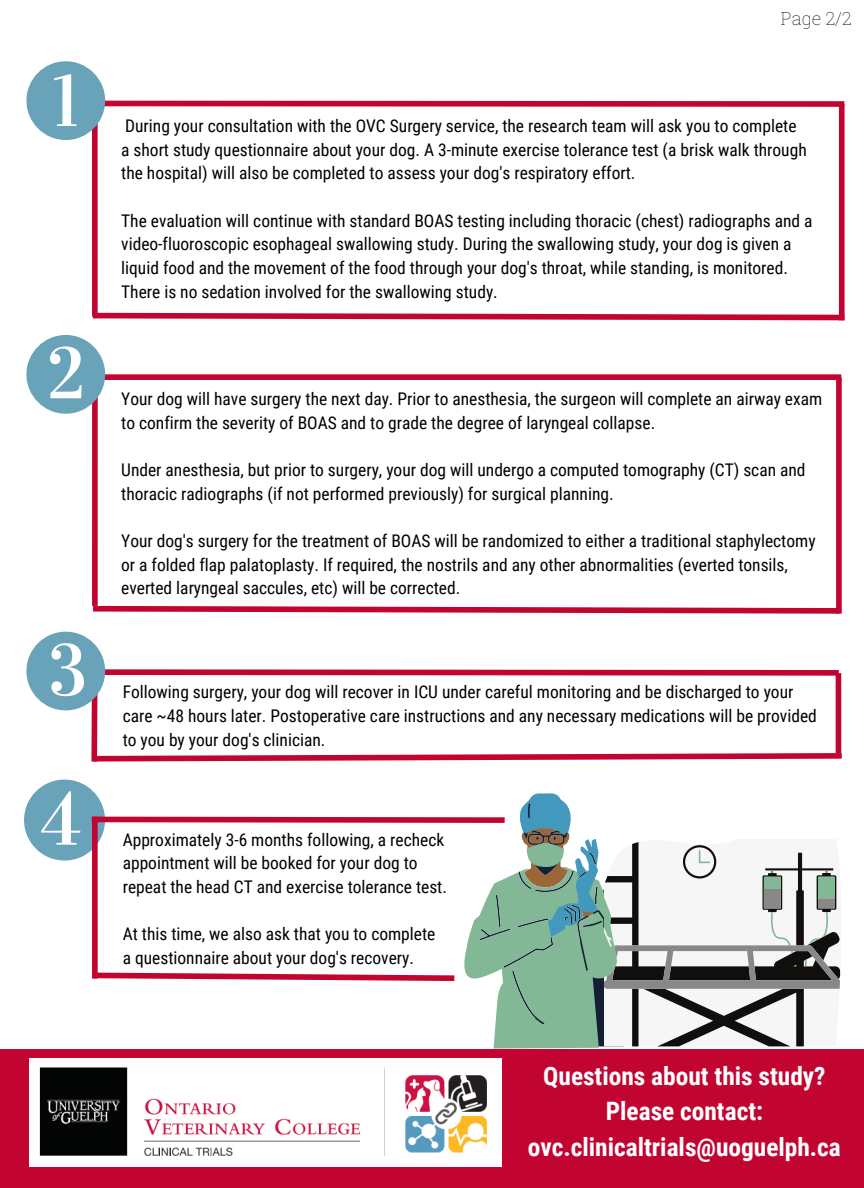
<style>
.page{position:relative;width:864px;height:1188px;background:#fff}
.page>*{position:absolute;margin:0;border:0;box-sizing:border-box;transform-origin:0 0}
.t1{font:700 25.35px/35.4px "Roboto Condensed";color:#fff;text-align:center}
.t2{font:100 18px "Roboto Slab";color:#000}
.t3{font:17.4px/23.7px "Roboto Condensed";color:#000}
</style>
<div class="page">
<div style="left:92px;top:107px;width:6px;height:210px;background:#c20430"></div>
<svg style="left:92px;top:310px;width:753px;height:11px"></svg>
<div style="left:839px;top:104px;width:6px;height:216px;background:#c20430"></div>
<div style="left:94px;top:374px;width:747px;height:6px;background:#c20430"></div>
<div style="left:92px;top:374px;width:6px;height:232px;background:#c20430"></div>
<div style="left:0;top:1049px;width:864px;height:139px;background:#c20430"></div>
<svg style="left:26px;top:61px;width:819px;height:79px"></svg>
<svg style="left:26px;top:335px;width:79px;height:79px"></svg>
<svg style="left:92px;top:603px;width:744px;height:11px"></svg>
<div style="left:836px;top:377px;width:6px;height:237px;background:#c20430"></div>
<svg style="left:26px;top:632px;width:816px;height:130px"></svg>
<img style="left:29px;top:1059px;width:473px;height:108px">
<div style="left:836px;top:673px;width:5px;height:80px;background:#c20430"></div>
<svg style="left:24px;top:779px;width:816px;height:267px"></svg>
<p class="t2" style="left:781px;top:6px;width:73px">Page 2/2</p>
<p class="t3" style="left:121px;top:114px;width:687px">During your consultation with the OVC Surgery service, the research team will ask you to complete<br>a short study questionnaire about your dog. A 3-minute exercise tolerance test (a brisk walk through the hospital) will also be completed to assess your dog's respiratory effort.</p>
<p class="t3" style="left:121px;top:209px;width:693px">The evaluation will continue with standard BOAS testing including thoracic (chest) radiographs and a video-fluoroscopic esophageal swallowing study. During the swallowing study, your dog is given a liquid food and the movement of the food through your dog's throat, while standing, is monitored.<br>There is no sedation involved for the swallowing study.</p>
<p class="t3" style="left:121px;top:387px;width:703px">Your dog will have surgery the next day. Prior to anesthesia, the surgeon will complete an airway exam to confirm the severity of BOAS and to grade the degree of laryngeal collapse.</p>
<p class="t3" style="left:121px;top:458px;width:686px">Under anesthesia, but prior to surgery, your dog will undergo a computed tomography (CT) scan and thoracic radiographs (if not performed previously) for surgical planning.</p>
<p class="t3" style="left:121px;top:529px;width:696px">Your dog's surgery for the treatment of BOAS will be randomized to either a traditional staphylectomy or a folded flap palatoplasty. If required, the nostrils and any other abnormalities (everted tonsils, everted laryngeal saccules, etc) will be corrected.</p>
<p class="t3" style="left:123px;top:681px;width:696px">Following surgery, your dog will recover in ICU under careful monitoring and be discharged to your care ~48 hours later. Postoperative care instructions and any necessary medications will be provided to you by your dog's clinician.</p>
<p class="t3" style="left:123px;top:828px;width:326px">Approximately 3-6 months following, a recheck appointment will be booked for your dog to repeat the head CT and exercise tolerance test.</p>
<p class="t3" style="left:123px;top:922px;width:314px">At this time, we also ask that you to complete a questionnaire about your dog's recovery.</p>
<p class="t1" style="left:528px;top:1059px;width:315px">Questions about this study?<br>Please contact: ovc.clinicaltrials@uoguelph.ca</p>
</div>
